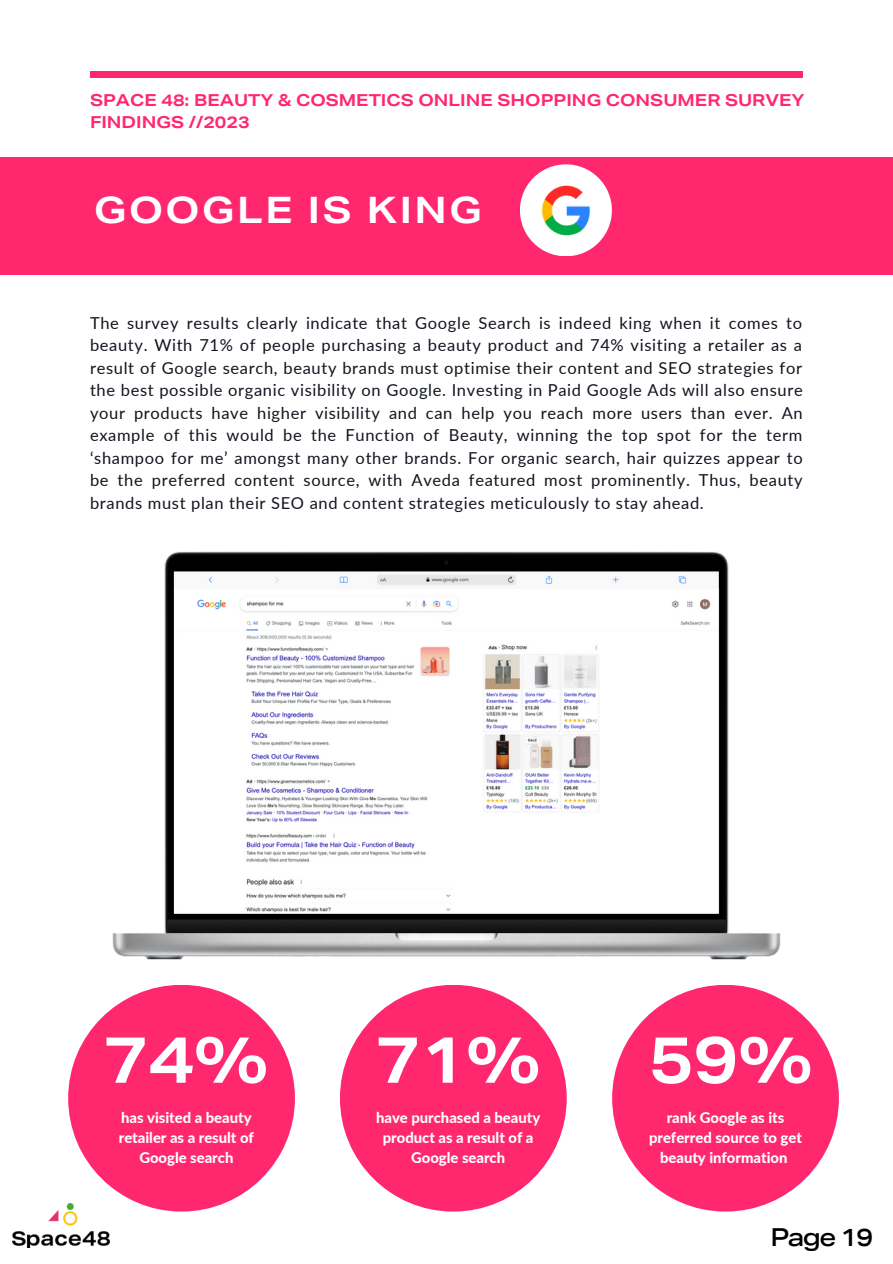
<style>
.page{position:relative;width:893px;height:1264px;background:#fff}
.page>*{position:absolute;margin:0;border:0;box-sizing:border-box;transform-origin:0 0}
.t1{font:700 65.4px "Aktiv Grotesk Ex";color:#fff}
.t2{font:700 36.45px "Aktiv Grotesk Ex";letter-spacing:.07em;color:#fff}
.t3{font:500 24.75px "Aktiv Grotesk Ex";letter-spacing:-.06em;color:#000}
.t4{font:16.5px/22.5px "Lato";letter-spacing:.04em;color:#11151f;text-align:justify}
.t5{font:700 16.5px/22.5px "Aktiv Grotesk Ex";color:#ff286f}
.t6{font:800 14.85px/20.2px "Lato";color:#fff;text-align:center}
</style>
<div class="page">
<div style="left:90px;top:72px;width:712px;height:6px;background:#ff286f"></div>
<div style="left:0;top:158px;width:892px;height:116px;background:#ff286f"></div>
<div style="left:68px;top:984px;width:227px;height:227px;background:#ff286f;border-radius:50%"></div>
<div style="left:340px;top:984px;width:226px;height:227px;background:#ff286f;border-radius:50%"></div>
<div style="left:612px;top:984px;width:226px;height:227px;background:#ff286f;border-radius:50%"></div>
<div style="left:520px;top:164px;width:92px;height:92px;background:#fff;border-radius:50%"></div>
<img style="left:532px;top:177px;width:67px;height:67px">
<img style="left:13px;top:1203px;width:97px;height:43px">
<img style="left:112px;top:551px;width:668px;height:408px">
<p class="t5" style="left:90px;top:91px;width:716px">SPACE 48: BEAUTY &amp; COSMETICS ONLINE SHOPPING CONSUMER SURVEY<br>FINDINGS //2023</p>
<h2 class="t2" style="left:94px;top:197px;width:389px">GOOGLE IS KING</h2>
<p class="t4" style="left:90px;top:311px;width:714px">The survey results clearly indicate that Google Search is indeed king when it comes to beauty. With 71% of people purchasing a beauty product and 74% visiting a retailer as a result of Google search, beauty brands must optimise their content and SEO strategies for the best possible organic visibility on Google. Investing in Paid Google Ads will also ensure your products have higher visibility and can help you reach more users than ever. An example of this would be the Function of Beauty, winning the top spot for the term ‘shampoo for me’ amongst many other brands. For organic search, hair quizzes appear to be the preferred content source, with Aveda featured most prominently. Thus, beauty brands must plan their SEO and content strategies meticulously to stay ahead.</p>
<h1 class="t1" style="left:103px;top:1035px;width:166px">74%</h1>
<p class="t6" style="left:119px;top:1106px;width:137px">has visited a beauty retailer as a result of<br>Google search</p>
<h1 class="t1" style="left:375px;top:1035px;width:166px">71%</h1>
<p class="t6" style="left:376px;top:1106px;width:166px">have purchased a beauty product as a result of a<br>Google search</p>
<h1 class="t1" style="left:648px;top:1035px;width:166px">59%</h1>
<p class="t6" style="left:649px;top:1106px;width:154px">rank Google as its preferred source to get beauty information</p>
<h3 class="t3" style="left:770px;top:1227px;width:105px">Page 19</h3>
</div>
